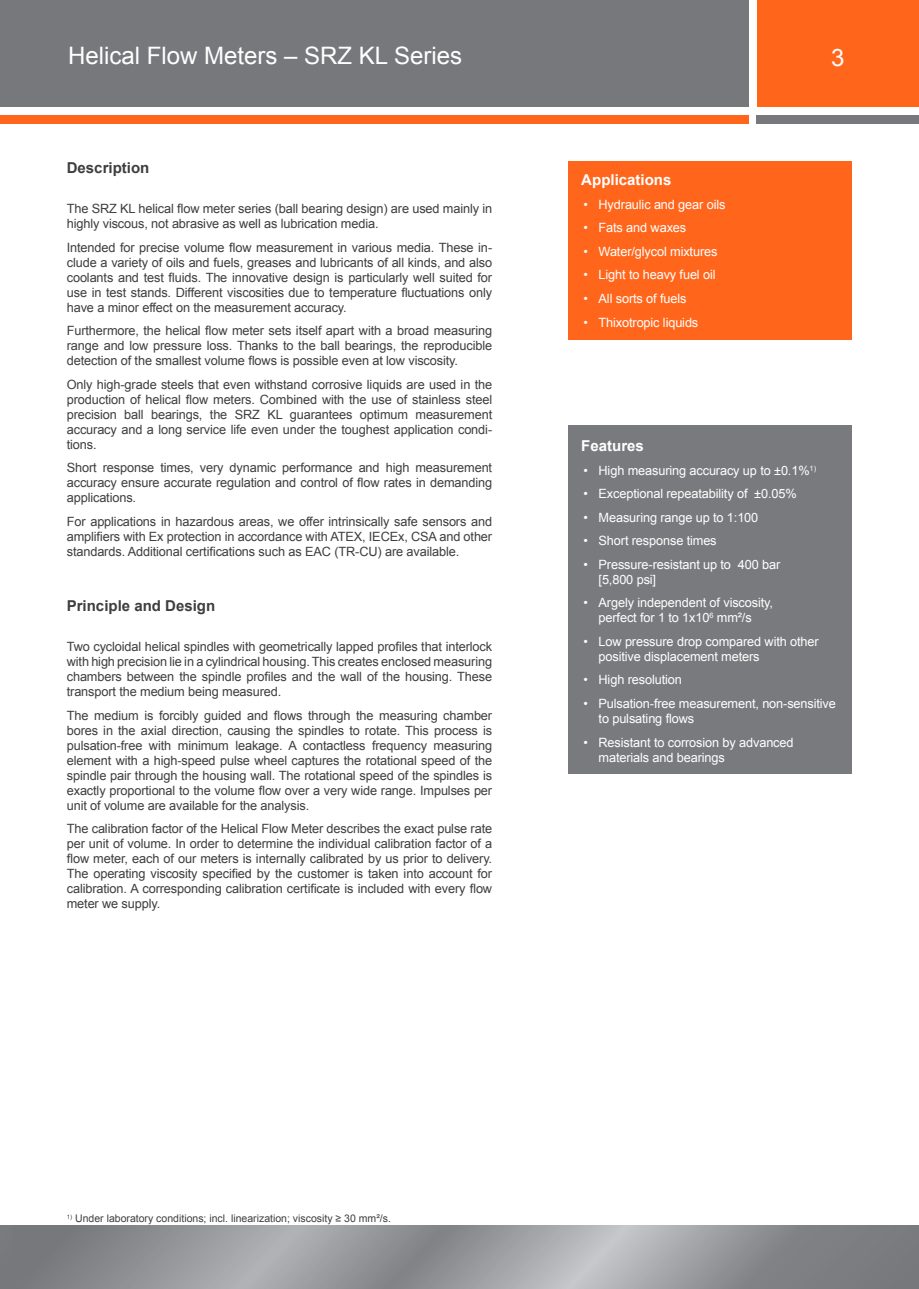
<style>
.page{position:relative;width:919px;height:1289px;background:#fff}
.page>*{position:absolute;margin:0;border:0;box-sizing:border-box;transform-origin:0 0}
.t1{font:24px "Arial";color:#fff}
.KEM_H1_text_grey{font:700 15px "Arial";color:#3e3e3f}
.KEM_H1_text_white{font:700 15px "Arial";color:#fff}
.KEM_text_left_justif{font:12.75px/15px "Arial";letter-spacing:-.01em;color:#3e3e3f;text-align:justify}
.t2{font:12.75px/15px "Arial";letter-spacing:-.01em;color:#fff}
.KEM_footer_grey{font:10.5px "Arial";color:#3e3e3f}
</style>
<div class="page">
<div style="left:0;top:0;width:13px;height:106px;background:#76787b"></div>
<div style="left:0;top:115px;width:13px;height:8px;background:#ff661c"></div>
<div style="left:756px;top:0;width:162px;height:106px;background:#ff661c"></div>
<div style="left:13px;top:0;width:735px;height:106px;background:#76787b"></div>
<div style="left:756px;top:115px;width:162px;height:8px;background:#76787b"></div>
<div style="left:13px;top:115px;width:735px;height:8px;background:#ff661c"></div>
<div style="left:0;top:1225px;width:14px;height:63px;background:#78797c"></div>
<svg style="left:14px;top:1225px;width:904px;height:63px;background:#949699"></svg>
<div style="left:568px;top:162px;width:284px;height:178px;background:#ff661c"></div>
<div style="left:568px;top:425px;width:284px;height:349px;background:#787a7d"></div>
<h1 class="t1" style="left:68px;top:40px;width:395px">Helical Flow Meters – SRZ KL Series</h1>
<h1 class="t1" style="left:831px;top:42px;width:15px">3</h1>
<p class="KEM_H1_text_grey" style="left:67px;top:157px;width:84px">Description</p>
<p class="KEM_text_left_justif" style="left:67px;top:201px;width:427px">The SRZ KL helical flow meter series (ball bearing design) are used mainly in highly viscous, not abrasive as well as lubrication media.</p>
<p class="KEM_text_left_justif" style="left:67px;top:240px;width:427px">Intended for precise volume flow measurement in various media. These in&shy;clude a variety of oils and fuels, greases and lubricants of all kinds, and also coolants and test fluids. The innovative design is particularly well suited for use in test stands. Different viscosities due to temperature fluctuations only have a minor effect on the measurement accuracy.</p>
<p class="KEM_text_left_justif" style="left:67px;top:323px;width:427px">Furthermore, the helical flow meter sets itself apart with a broad measuring range and low pressure loss. Thanks to the ball bearings, the reproducible detection of the smallest volume flows is possible even at low viscosity.</p>
<p class="KEM_text_left_justif" style="left:67px;top:377px;width:427px">Only high-grade steels that even withstand corrosive liquids are used in the production of helical flow meters. Combined with the use of stainless steel precision ball bearings, the SRZ KL guarantees optimum measurement accuracy and a long service life even under the toughest application condi&shy;tions.</p>
<p class="KEM_text_left_justif" style="left:67px;top:460px;width:427px">Short response times, very dynamic performance and high measurement accuracy ensure accurate regulation and control of flow rates in demanding applications.</p>
<p class="KEM_text_left_justif" style="left:67px;top:514px;width:427px">For applications in hazardous areas, we offer intrinsically safe sensors and amplifiers with Ex protection in accordance with ATEX, IECEx, CSA and other standards. Additional certifications such as EAC (TR-CU) are available.</p>
<p class="KEM_H1_text_grey" style="left:67px;top:595px;width:150px">Principle and Design</p>
<p class="KEM_text_left_justif" style="left:67px;top:639px;width:427px">Two cycloidal helical spindles with geometrically lapped profiles that interlock with high precision lie in a cylindrical housing. This creates enclosed measuring chambers between the spindle profiles and the wall of the housing. These transport the medium being measured.</p>
<p class="KEM_text_left_justif" style="left:67px;top:708px;width:427px">The medium is forcibly guided and flows through the measuring chamber bores in the axial direction, causing the spindles to rotate. This process is pulsation-free with minimum leakage. A contactless frequency measuring element with a high-speed pulse wheel captures the rotational speed of the spindle pair through the housing wall. The rotational speed of the spindles is exactly proportional to the volume flow over a very wide range. Impulses per unit of volume are available for the analysis.</p>
<p class="KEM_text_left_justif" style="left:67px;top:821px;width:427px">The calibration factor of the Helical Flow Meter describes the exact pulse rate per unit of volume. In order to determine the individual calibration factor of a flow meter, each of our meters is internally calibrated by us prior to delivery.<br>The operating viscosity specified by the customer is taken into account for calibration. A corresponding calibration certificate is included with every flow meter we supply.</p>
<p class="KEM_H1_text_white" style="left:581px;top:170px;width:92px">Applications</p>
<p class="t2" style="left:583px;top:197px;width:143px">• Hydraulic and gear oils</p>
<p class="t2" style="left:583px;top:220px;width:104px">• Fats and waxes</p>
<p class="t2" style="left:583px;top:244px;width:135px">• Water/glycol mixtures</p>
<p class="t2" style="left:583px;top:267px;width:133px">• Light to heavy fuel oil</p>
<p class="t2" style="left:583px;top:291px;width:104px">• All sorts of fuels</p>
<p class="t2" style="left:583px;top:314px;width:116px">• Thixotropic liquids</p>
<p class="KEM_H1_text_white" style="left:581px;top:436px;width:64px">Features</p>
<p class="t2" style="left:583px;top:463px;width:234px">• High measuring accuracy up to ±0.1%<sup>1)</sup></p>
<p class="t2" style="left:583px;top:486px;width:215px">• Exceptional repeatability of ±0.05%</p>
<p class="t2" style="left:583px;top:510px;width:176px">• Measuring range up to 1:100</p>
<p class="t2" style="left:583px;top:533px;width:135px">• Short response times</p>
<p class="t2" style="left:598px;top:557px;width:183px;text-indent:-15px">• Pressure-resistant up to 400 bar [5,800 psi]</p>
<p class="t2" style="left:583px;top:595px;width:191px;text-align:center">• Argely independent of viscosity, perfect for 1 to 1x10<sup>6</sup> mm²/s</p>
<p class="t2" style="left:598px;top:634px;width:222px;text-indent:-15px">• Low pressure drop compared with other positive displacement meters</p>
<p class="t2" style="left:583px;top:672px;width:100px">• High resolution</p>
<p class="t2" style="left:598px;top:696px;width:239px;text-indent:-15px">• Pulsation-free measurement, non-sensitive to pulsating flows</p>
<p class="t2" style="left:598px;top:734px;width:196px;text-indent:-15px">• Resistant to corrosion by advanced materials and bearings</p>
<p class="KEM_footer_grey" style="left:67px;top:1211px;width:325px"><sup>1)</sup> Under laboratory conditions; incl. linearization; viscosity ≥ 30 mm²/s.</p>
</div>
